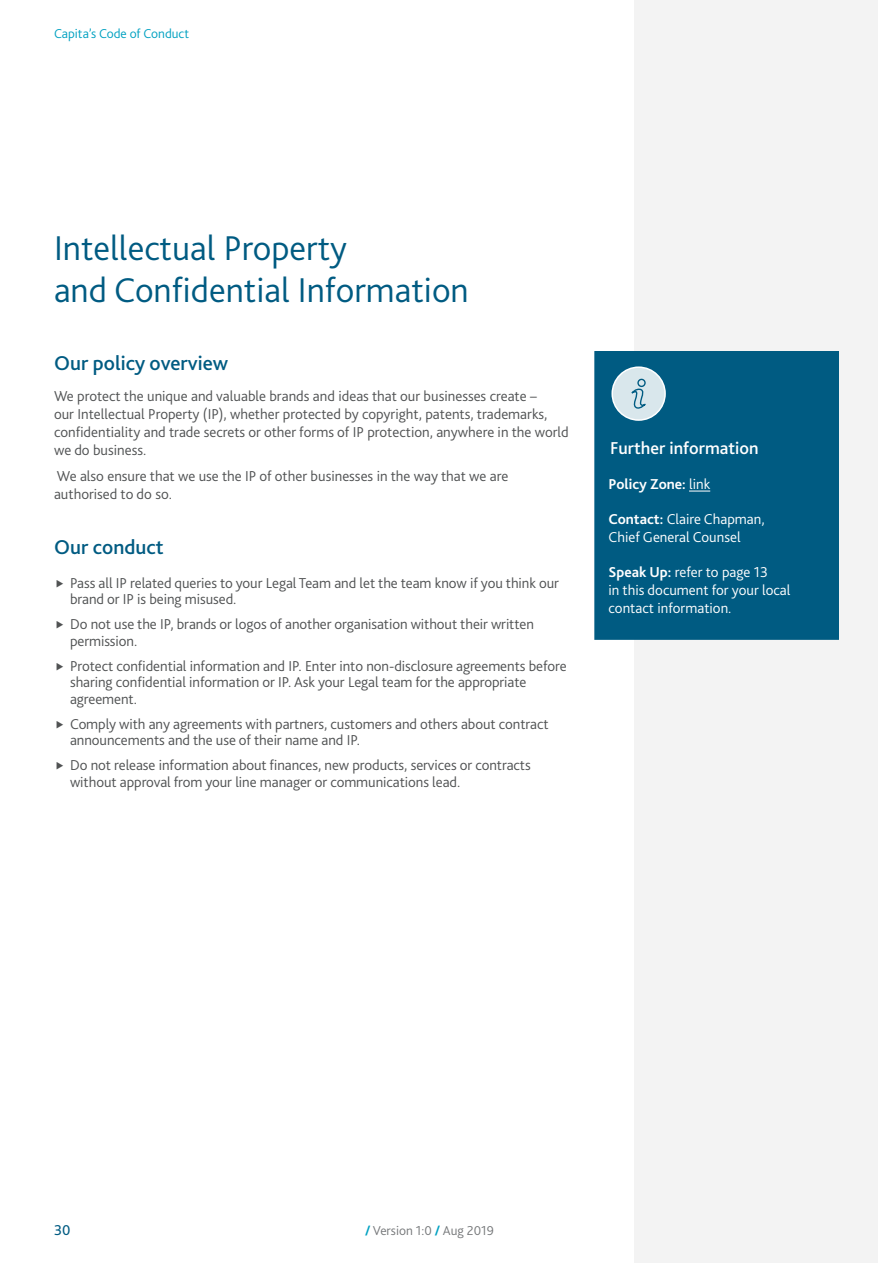
<style>
.page{position:relative;width:893px;height:1263px;background:#fff}
.page>*{position:absolute;margin:0;border:0;box-sizing:border-box;transform-origin:0 0}
.t1{font:300 36px/42px "Bliss 2";color:#005b82}
.t2{font:500 21px "Bliss 2";color:#005b82}
.t3{font:500 18px "Bliss 2";color:#fff}
.t4{font:300 15px/16.5px "Bliss 2";letter-spacing:-.005em;color:#505253}
.t5{font:300 15px/18px "Bliss 2";color:#fff}
.t6{font:700 15px "Bliss 2";color:#fff}
.t7{font:15px "Bliss 2";color:#005b82}
.t8{font:300 13.5px "Bliss 2";color:#00a1c1}
.t9{font:300 13.5px "Bliss 2";color:#76787a}
.s1{font-weight:300}
.s2{font-weight:700}
.s3{font-weight:700;color:#00a1c1}
</style>
<div class="page">
<div style="left:634px;top:0;width:243px;height:1263px;background:#f3f3f3"></div>
<div style="left:595px;top:352px;width:243px;height:287px;background:#005b82"></div>
<svg style="left:689px;top:491px;width:21px;height:1px"></svg>
<div style="left:594px;top:351px;width:245px;height:289px;border:2px solid #005b82"></div>
<div style="left:612px;top:367px;width:53px;height:53px;background:#d9e7ec;border-radius:50%"></div>
<div style="left:611px;top:366px;width:55px;height:55px;border:2px solid #fff;border-radius:50%"></div>
<svg style="left:631px;top:378px;width:15px;height:31px"></svg>
<p class="t8" style="left:54px;top:25px;width:137px">Capita’s Code of Conduct</p>
<h1 class="t1" style="left:54px;top:226px;width:416px">Intellectual Property<br>and Confidential Information</h1>
<h2 class="t2" style="left:54px;top:350px;width:176px">Our policy overview</h2>
<p class="t4" style="left:54px;top:386px;width:516px;line-height:18px">We protect the unique and valuable brands and ideas that our businesses create –<br>our Intellectual Property (IP), whether protected by copyright, patents, trademarks, confidentiality and trade secrets or other forms of IP protection, anywhere in the world we do business.</p>
<p class="t4" style="left:54px;top:467px;width:456px;line-height:18px">We also ensure that we use the IP of other businesses in the way that we are authorised to do so.</p>
<h2 class="t2" style="left:54px;top:534px;width:111px">Our conduct</h2>
<p class="t4" style="left:70px;top:574px;width:490px">Pass all IP related queries to your Legal Team and let the team know if you think our brand or IP is being misused.</p>
<p class="t4" style="left:70px;top:616px;width:465px">Do not use the IP, brands or logos of another organisation without their written permission.</p>
<p class="t4" style="left:70px;top:657px;width:498px">Protect confidential information and IP. Enter into non-disclosure agreements before sharing confidential information or IP. Ask your Legal team for the appropriate agreement.</p>
<p class="t4" style="left:70px;top:715px;width:480px">Comply with any agreements with partners, customers and others about contract announcements and the use of their name and IP.</p>
<p class="t4" style="left:70px;top:757px;width:462px">Do not release information about finances, new products, services or contracts without approval from your line manager or communications lead.</p>
<p class="t3" style="left:610px;top:437px;width:150px">Further information</p>
<p class="t6" style="left:609px;top:474px;width:103px">Policy Zone: <span class="s1">link</span></p>
<p class="t5" style="left:609px;top:509px;width:158px"><span class="s2">Contact:</span> Claire Chapman,<br>Chief General Counsel</p>
<p class="t5" style="left:609px;top:562px;width:183px"><span class="s2">Speak Up:</span> refer to page 13<br>in this document for your local contact information.</p>
<p class="t7" style="left:54px;top:1221px;width:18px">30</p>
<p class="t9" style="left:365px;top:1222px;width:130px"><span class="s3">/</span> Version 1:0 <span class="s3">/</span> Aug 2019</p>
</div>
